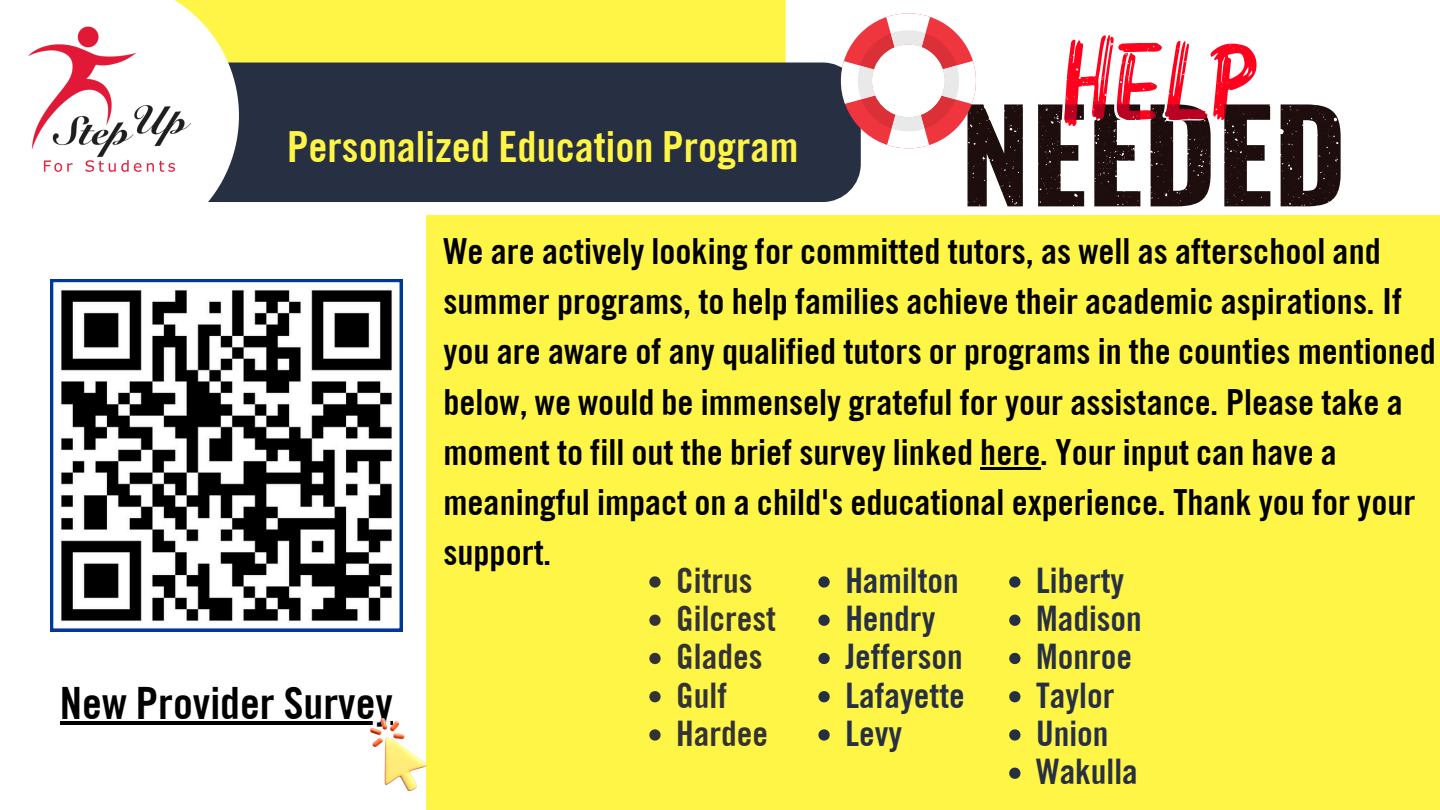
<style>
.page{position:relative;width:1440px;height:810px;background:#fff}
.page>*{position:absolute;margin:0;border:0;box-sizing:border-box;transform-origin:0 0}
.t1{font:700 44.7px "Traditionell Sans";color:#000}
.t2{font:700 43px "Traditionell Sans";color:#fff547}
.t3{font:700 36.1px/50.2px "Traditionell Sans";color:#000}
.t4{font:700 35.3px "Traditionell Sans";color:#273043}
.t5{font:700 35.3px "Traditionell Sans";color:#333}
</style>
<div class="page">
<div style="left:239px;top:0;width:547px;height:63px;background:#fff547"></div>
<div style="left:239px;top:63px;width:602px;height:139px;background:#273043"></div>
<svg style="left:213px;top:0;width:26px;height:202px"></svg>
<img style="left:28px;top:0;width:185px;height:202px">
<div style="left:426px;top:215px;width:1014px;height:595px;background:#fff547"></div>
<hr style="left:980px;top:467px;width:60px;height:3px;background:#000">
<svg style="left:50px;top:279px;width:353px;height:352px"></svg>
<svg style="left:1281px;top:104px;width:60px;height:102px"></svg>
<svg style="left:1038px;top:35px;width:232px;height:171px"></svg>
<svg style="left:841px;top:13px;width:182px;height:193px"></svg>
<svg style="left:649px;top:576px;width:12px;height:12px"></svg>
<svg style="left:649px;top:615px;width:12px;height:11px"></svg>
<svg style="left:649px;top:653px;width:12px;height:11px"></svg>
<svg style="left:649px;top:691px;width:12px;height:11px"></svg>
<svg style="left:649px;top:729px;width:12px;height:12px"></svg>
<svg style="left:818px;top:576px;width:12px;height:12px"></svg>
<svg style="left:818px;top:615px;width:12px;height:11px"></svg>
<svg style="left:818px;top:653px;width:12px;height:11px"></svg>
<svg style="left:818px;top:691px;width:12px;height:11px"></svg>
<svg style="left:818px;top:729px;width:12px;height:12px"></svg>
<svg style="left:1009px;top:576px;width:11px;height:12px"></svg>
<svg style="left:1009px;top:615px;width:11px;height:11px"></svg>
<svg style="left:1009px;top:653px;width:11px;height:11px"></svg>
<svg style="left:1009px;top:691px;width:11px;height:11px"></svg>
<svg style="left:1009px;top:729px;width:11px;height:12px"></svg>
<svg style="left:1009px;top:768px;width:11px;height:11px"></svg>
<hr style="left:60px;top:721px;width:333px;height:4px;background:#000">
<img style="left:371px;top:718px;width:55px;height:72px">
<p class="t2" style="left:287px;top:121px;width:513px">Personalized Education Program</p>
<p class="t1" style="left:60px;top:676px;width:334px">New Provider Survey</p>
<p class="t3" style="left:444px;top:225px;width:994px">We are actively looking for committed tutors, as well as afterschool and summer programs, to help families achieve their academic aspirations. If you are aware of any qualified tutors or programs in the counties mentioned below, we would be immensely grateful for your assistance. Please take a moment to fill out the brief survey linked here. Your input can have a meaningful impact on a child's educational experience. Thank you for your support.</p>
<h1 class="t5" style="left:676px;top:559px;width:78px">Citrus</h1>
<p class="t5" style="left:676px;top:597px;width:101px">Gilcrest</p>
<p class="t5" style="left:676px;top:635px;width:88px">Glades</p>
<h2 class="t5" style="left:676px;top:674px;width:52px">Gulf</h2>
<p class="t5" style="left:676px;top:712px;width:93px">Hardee</p>
<p class="t4" style="left:845px;top:559px;width:115px">Hamilton</p>
<p class="t4" style="left:845px;top:597px;width:92px">Hendry</p>
<p class="t4" style="left:845px;top:635px;width:119px">Jefferson</p>
<p class="t4" style="left:845px;top:674px;width:121px">Lafayette</p>
<p class="t4" style="left:845px;top:712px;width:58px">Levy</p>
<p class="t4" style="left:1036px;top:559px;width:90px">Liberty</p>
<p class="t4" style="left:1036px;top:597px;width:107px">Madison</p>
<p class="t4" style="left:1036px;top:635px;width:97px">Monroe</p>
<p class="t4" style="left:1036px;top:674px;width:80px">Taylor</p>
<p class="t4" style="left:1036px;top:712px;width:74px">Union</p>
<p class="t4" style="left:1036px;top:750px;width:103px">Wakulla</p>
</div>
